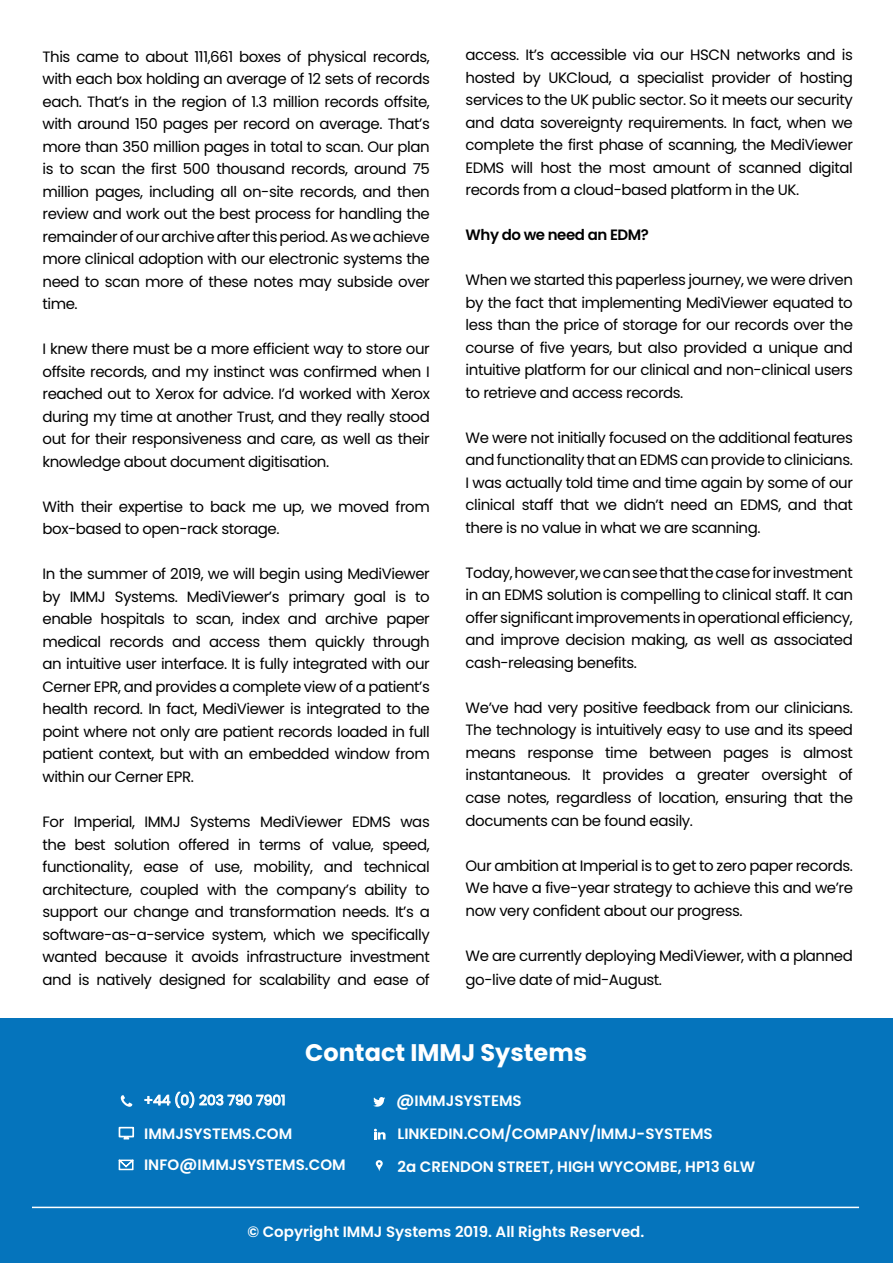
<style>
.page{position:relative;width:893px;height:1263px;background:#fff}
.page>*{position:absolute;margin:0;border:0;box-sizing:border-box;transform-origin:0 0}
.t1{font:700 24px "Poppins";color:#fff}
.Text{font:15px/22.5px "Poppins";letter-spacing:-.03em;color:#000;text-align:justify}
.t2{font:600 15px "Poppins";color:#fff}
.Text-2{font:600 15px "Poppins";letter-spacing:-.03em;color:#000}
.t3{font:13.8px "Poppins";color:#fff}
.s1{font-size:17.55px}
</style>
<div class="page">
<div style="left:0;top:1018px;width:893px;height:245px;background:#0574bc"></div>
<svg style="left:144px;top:1091px;width:141px;height:17px"></svg>
<svg style="left:118px;top:1126px;width:16px;height:14px"></svg>
<svg style="left:121px;top:1095px;width:11px;height:12px"></svg>
<svg style="left:374px;top:1129px;width:12px;height:10px"></svg>
<svg style="left:373px;top:1097px;width:12px;height:10px"></svg>
<svg style="left:376px;top:1160px;width:7px;height:11px"></svg>
<svg style="left:118px;top:1159px;width:16px;height:11px"></svg>
<svg style="left:119px;top:1160px;width:7px;height:7px"></svg>
<div style="left:119px;top:1160px;width:8px;height:7px;border:1px solid #fff"></div>
<svg style="left:126px;top:1160px;width:7px;height:7px"></svg>
<div style="left:125px;top:1160px;width:8px;height:7px;border:1px solid #fff"></div>
<hr style="left:32px;top:1206px;width:827px;height:2px;background:#fff">
<p class="Text" style="left:43px;top:45px;width:389px">This came to about 111,661 boxes of physical records, with each box holding an average of 12 sets of records each. That’s in the region of 1.3 million records offsite, with around 150 pages per record on average. That’s more than 350 million pages in total to scan. Our plan is to scan the first 500 thousand records, around 75 million pages, including all on-site records, and then review and work out the best process for handling the remainder of our archive after this period. As we achieve more clinical adoption with our electronic systems the need to scan more of these notes may subside over time.</p>
<p class="Text" style="left:43px;top:338px;width:389px">I knew there must be a more efficient way to store our offsite records, and my instinct was confirmed when I reached out to Xerox for advice. I’d worked with Xerox during my time at another Trust, and they really stood out for their responsiveness and care, as well as their knowledge about document digitisation.</p>
<p class="Text" style="left:43px;top:495px;width:389px">With their expertise to back me up, we moved from box-based to open-rack storage.</p>
<p class="Text" style="left:43px;top:563px;width:389px">In the summer of 2019, we will begin using MediViewer by IMMJ Systems. MediViewer’s primary goal is to enable hospitals to scan, index and archive paper medical records and access them quickly through an intuitive user interface. It is fully integrated with our Cerner EPR, and provides a complete view of a patient’s health record. In fact, MediViewer is integrated to the point where not only are patient records loaded in full patient context, but with an embedded window from within our Cerner EPR.</p>
<p class="Text" style="left:43px;top:810px;width:389px">For Imperial, IMMJ Systems MediViewer EDMS was the best solution offered in terms of value, speed, functionality, ease of use, mobility, and technical architecture, coupled with the company’s ability to support our change and transformation needs. It’s a software-as-a-service system, which we specifically wanted because it avoids infrastructure investment and is natively designed for scalability and ease of</p>
<p class="Text" style="left:466px;top:44px;width:389px">access. It’s accessible via our HSCN networks and is hosted by UKCloud, a specialist provider of hosting services to the UK public sector. So it meets our security and data sovereignty requirements. In fact, when we complete the first phase of scanning, the MediViewer EDMS will host the most amount of scanned digital records from a cloud-based platform in the UK.</p>
<p class="Text-2" style="left:466px;top:226px;width:185px">Why do we need an EDM?</p>
<p class="Text" style="left:466px;top:269px;width:389px">When we started this paperless journey, we were driven by the fact that implementing MediViewer equated to less than the price of storage for our records over the course of five years, but also provided a unique and intuitive platform for our clinical and non-clinical users to retrieve and access records.</p>
<p class="Text" style="left:466px;top:426px;width:389px">We were not initially focused on the additional features and functionality that an EDMS can provide to clinicians.<br>I was actually told time and time again by some of our clinical staff that we didn’t need an EDMS, and that there is no value in what we are scanning.</p>
<p class="Text" style="left:466px;top:561px;width:389px">Today, however, we can see thatthe case for investment in an EDMS solution is compelling to clinical staff. It can offer significant improvements in operational efficiency, and improve decision making, as well as associated cash-releasing benefits.</p>
<p class="Text" style="left:466px;top:696px;width:389px">We’ve had very positive feedback from our clinicians.<br>The technology is intuitively easy to use and its speed means response time between pages is almost instantaneous. It provides a greater oversight of case notes, regardless of location, ensuring that the documents can be found easily.</p>
<p class="Text" style="left:466px;top:854px;width:389px">Our ambition at Imperial is to get to zero paper records.<br>We have a five-year strategy to achieve this and we’re now very confident about our progress.</p>
<p class="Text" style="left:466px;top:943px;width:389px;line-height:24px">We are currently deploying MediViewer, with a planned go-live date of mid-August.</p>
<p class="t1" style="left:305px;top:1039px;width:283px">Contact IMMJ Systems</p>
<p class="t3" style="left:144px;top:1092px;width:143px">+44 (0) 203 790 7901</p>
<p class="t2" style="left:144px;top:1125px;width:150px">IMMJSYSTEMS.COM</p>
<p class="t2" style="left:144px;top:1156px;width:203px">INFO<span class="s1">@</span>IMMJSYSTEMS.COM</p>
<p class="t2" style="left:396px;top:1092px;width:127px"><span class="s1">@</span>IMMJSYSTEMS</p>
<p class="t2" style="left:397px;top:1125px;width:317px">LINKEDIN.COM/COMPANY/IMMJ-SYSTEMS</p>
<p class="t2" style="left:397px;top:1158px;width:359px">2a CRENDON STREET, HIGH WYCOMBE, HP13 6LW</p>
<p class="t2" style="left:247px;top:1223px;width:398px">© Copyright IMMJ Systems 2019. All Rights Reserved.</p>
</div>
